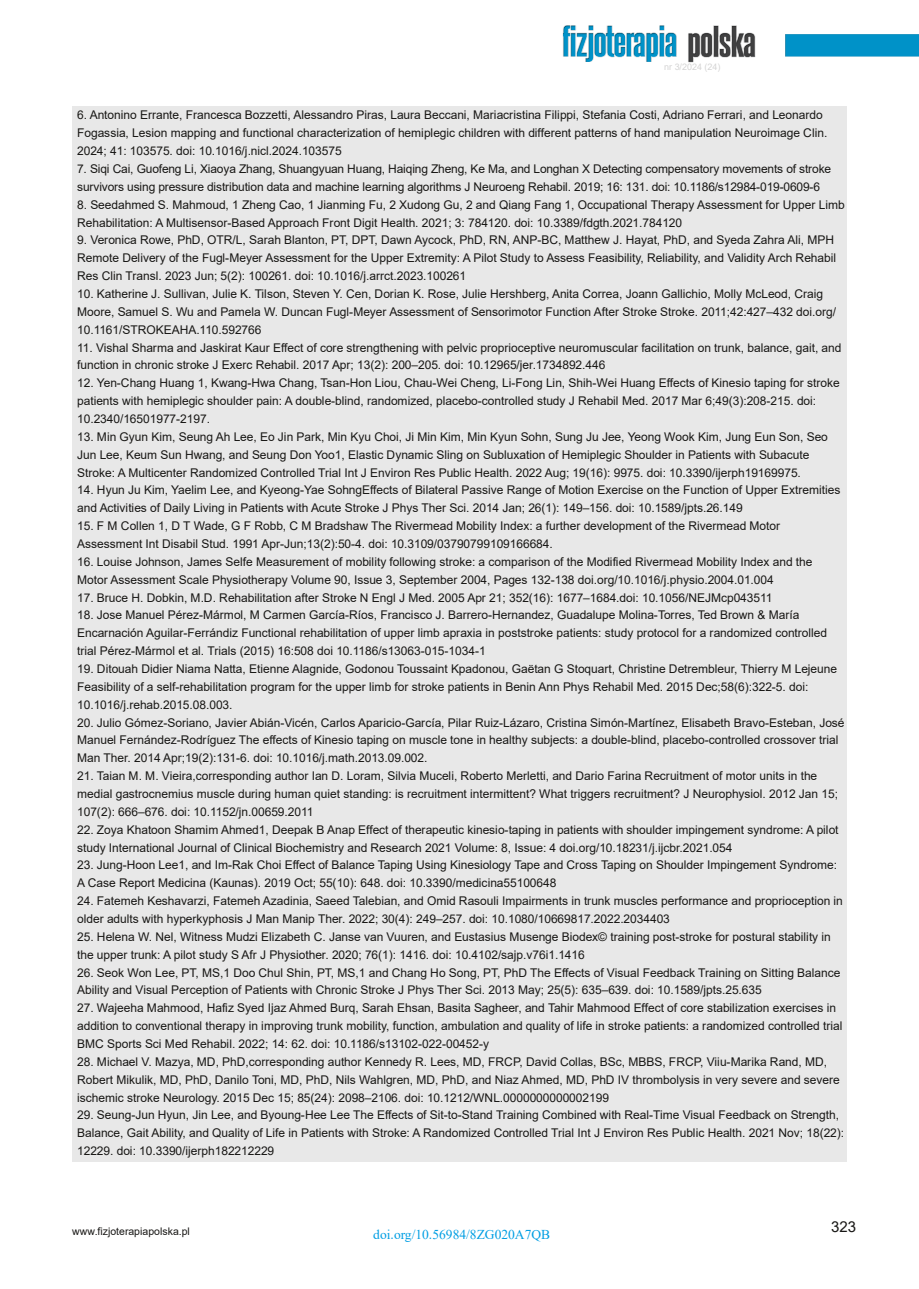
<style>
.page{position:relative;width:919px;height:1289px;background:#fff}
.page>*{position:absolute;margin:0;border:0;box-sizing:border-box;transform-origin:0 0}
.t1{font:15px "Arial";color:#181715}
.t2{font:13.5px "Times New Roman";color:#009ee3}
.t3{font:12px/17.9px "Arial";letter-spacing:-.005em;color:#181715}
.t4{font:10.5px "Arial";color:#181715}
.t5{font:9px "Arial";letter-spacing:-.005em;color:rgb(111 110 110/.3)}
</style>
<div class="page">
<img style="left:562px;top:25px;width:356px;height:38px">
<div style="left:72px;top:106px;width:774px;height:1055px;background:#e8e8e8"></div>
<p class="t5" style="left:664px;top:62px;width:58px">nr 3/2024 (24)</p>
<p class="t3" style="left:77px;top:106px;width:751px">6. Antonino Errante, Francesca Bozzetti, Alessandro Piras, Laura Beccani, Mariacristina Filippi, Stefania Costi, Adriano Ferrari, and Leonardo<br>Fogassia, Lesion mapping and functional characterization of hemiplegic children with different patterns of hand manipulation Neuroimage Clin.<br>2024; 41: 103575. doi: 10.1016/j.nicl.2024.103575</p>
<p class="t3" style="left:77px;top:160px;width:755px">7. Siqi Cai, Guofeng Li, Xiaoya Zhang, Shuangyuan Huang, Haiqing Zheng, Ke Ma, and Longhan X Detecting compensatory movements of stroke survivors using pressure distribution data and machine learning algorithms J Neuroeng Rehabil. 2019; 16: 131. doi: 10.1186/s12984-019-0609-6</p>
<p class="t3" style="left:77px;top:195px;width:769px">8. Seedahmed S. Mahmoud, 1 Zheng Cao, 1 Jianming Fu, 2 Xudong Gu, 2 and Qiang Fang 1, Occupational Therapy Assessment for Upper Limb<br>Rehabilitation: A Multisensor-Based Approach Front Digit Health. 2021; 3: 784120. doi: 10.3389/fdgth.2021.784120</p>
<p class="t3" style="left:77px;top:231px;width:760px">9. Veronica Rowe, PhD, OTR/L, Sarah Blanton, PT, DPT, Dawn Aycock, PhD, RN, ANP-BC, Matthew J. Hayat, PhD, and Syeda Zahra Ali, MPH<br>Remote Delivery of the Fugl-Meyer Assessment for the Upper Extremity: A Pilot Study to Assess Feasibility, Reliability, and Validity Arch Rehabil<br>Res Clin Transl. 2023 Jun; 5(2): 100261. doi: 10.1016/j.arrct.2023.100261</p>
<p class="t3" style="left:77px;top:285px;width:760px">10. Katherine J. Sullivan, Julie K. Tilson, Steven Y. Cen, Dorian K. Rose, Julie Hershberg, Anita Correa, Joann Gallichio, Molly McLeod, Craig<br>Moore, Samuel S. Wu and Pamela W. Duncan Fugl-Meyer Assessment of Sensorimotor Function After Stroke Stroke. 2011;42:427–432 doi.org/<br>10.1161/STROKEAHA.110.592766</p>
<p class="t3" style="left:77px;top:338px;width:765px">11. Vishal Sharma and Jaskirat Kaur Effect of core strengthening with pelvic proprioceptive neuromuscular facilitation on trunk, balance, gait, and function in chronic stroke J Exerc Rehabil. 2017 Apr; 13(2): 200–205. doi: 10.12965/jer.1734892.446</p>
<p class="t3" style="left:77px;top:374px;width:764px">12. Yen-Chang Huang 1, Kwang-Hwa Chang, Tsan-Hon Liou, Chau-Wei Cheng, Li-Fong Lin, Shih-Wei Huang Effects of Kinesio taping for stroke patients with hemiplegic shoulder pain: A double-blind, randomized, placebo-controlled study J Rehabil Med. 2017 Mar 6;49(3):208-215. doi:<br>10.2340/16501977-2197.</p>
<p class="t3" style="left:77px;top:428px;width:752px">13. Min Gyun Kim, Seung Ah Lee, Eo Jin Park, Min Kyu Choi, Ji Min Kim, Min Kyun Sohn, Sung Ju Jee, Yeong Wook Kim, Jung Eun Son, Seo<br>Jun Lee, Keum Sun Hwang, and Seung Don Yoo1, Elastic Dynamic Sling on Subluxation of Hemiplegic Shoulder in Patients with Subacute<br>Stroke: A Multicenter Randomized Controlled Trial Int J Environ Res Public Health. 2022 Aug; 19(16): 9975. doi: 10.3390/ijerph19169975.</p>
<p class="t3" style="left:77px;top:481px;width:764px">14. Hyun Ju Kim, Yaelim Lee, and Kyeong-Yae SohngEffects of Bilateral Passive Range of Motion Exercise on the Function of Upper Extremities and Activities of Daily Living in Patients with Acute Stroke J Phys Ther Sci. 2014 Jan; 26(1): 149–156. doi: 10.1589/jpts.26.149</p>
<p class="t3" style="left:77px;top:517px;width:704px">15. F M Collen 1, D T Wade, G F Robb, C M Bradshaw The Rivermead Mobility Index: a further development of the Rivermead Motor<br>Assessment Int Disabil Stud. 1991 Apr-Jun;13(2):50-4. doi: 10.3109/03790799109166684.</p>
<p class="t3" style="left:77px;top:552px;width:736px">16. Louise Johnson, James Selfe Measurement of mobility following stroke: a comparison of the Modified Rivermead Mobility Index and the<br>Motor Assessment Scale Physiotherapy Volume 90, Issue 3, September 2004, Pages 132-138 doi.org/10.1016/j.physio.2004.01.004</p>
<p class="t3" style="left:77px;top:588px;width:696px">17. Bruce H. Dobkin, M.D. Rehabilitation after Stroke N Engl J Med. 2005 Apr 21; 352(16): 1677–1684.doi: 10.1056/NEJMcp043511</p>
<p class="t3" style="left:77px;top:606px;width:751px">18. Jose Manuel Pérez-Mármol, M Carmen García-Ríos, Francisco J. Barrero-Hernandez, Guadalupe Molina-Torres, Ted Brown &amp; María<br>Encarnación Aguilar-Ferrándiz Functional rehabilitation of upper limb apraxia in poststroke patients: study protocol for a randomized controlled trial Pérez-Mármol et al. Trials (2015) 16:508 doi 10.1186/s13063-015-1034-1</p>
<p class="t3" style="left:77px;top:660px;width:761px">19. Ditouah Didier Niama Natta, Etienne Alagnide, Godonou Toussaint Kpadonou, Gaëtan G Stoquart, Christine Detrembleur, Thierry M Lejeune<br>Feasibility of a self-rehabilitation program for the upper limb for stroke patients in Benin Ann Phys Rehabil Med. 2015 Dec;58(6):322-5. doi:<br>10.1016/j.rehab.2015.08.003.</p>
<p class="t3" style="left:77px;top:713px;width:769px">20. Julio Gómez-Soriano, Javier Abián-Vicén, Carlos Aparicio-García, Pilar Ruiz-Lázaro, Cristina Simón-Martínez, Elisabeth Bravo-Esteban, José<br>Manuel Fernández-Rodríguez The effects of Kinesio taping on muscle tone in healthy subjects: a double-blind, placebo-controlled crossover trial<br>Man Ther. 2014 Apr;19(2):131-6. doi: 10.1016/j.math.2013.09.002.</p>
<p class="t3" style="left:77px;top:767px;width:762px">21. Taian M. M. Vieira,corresponding author Ian D. Loram, Silvia Muceli, Roberto Merletti, and Dario Farina Recruitment of motor units in the medial gastrocnemius muscle during human quiet standing: is recruitment intermittent? What triggers recruitment? J Neurophysiol. 2012 Jan 15;<br>107(2): 666–676. doi: 10.1152/jn.00659.2011</p>
<p class="t3" style="left:77px;top:820px;width:762px">22. Zoya Khatoon Shamim Ahmed1, Deepak B Anap Effect of therapeutic kinesio-taping in patients with shoulder impingement syndrome: A pilot study International Journal of Clinical Biochemistry and Research 2021 Volume: 8, Issue: 4 doi.org/10.18231/j.ijcbr.2021.054</p>
<p class="t3" style="left:77px;top:856px;width:761px">23. Jung-Hoon Lee1, and Im-Rak Choi Effect of Balance Taping Using Kinesiology Tape and Cross Taping on Shoulder Impingement Syndrome:<br>A Case Report Medicina (Kaunas). 2019 Oct; 55(10): 648. doi: 10.3390/medicina55100648</p>
<p class="t3" style="left:77px;top:892px;width:767px">24. Fatemeh Keshavarzi, Fatemeh Azadinia, Saeed Talebian, and Omid Rasouli Impairments in trunk muscles performance and proprioception in older adults with hyperkyphosis J Man Manip Ther. 2022; 30(4): 249–257. doi: 10.1080/10669817.2022.2034403</p>
<p class="t3" style="left:77px;top:927px;width:755px">25. Helena W. Nel, Witness Mudzi Elizabeth C. Janse van Vuuren, and Eustasius Musenge Biodex© training post-stroke for postural stability in the upper trunk: A pilot study S Afr J Physiother. 2020; 76(1): 1416. doi: 10.4102/sajp.v76i1.1416</p>
<p class="t3" style="left:77px;top:963px;width:764px">26. Seok Won Lee, PT, MS,1 Doo Chul Shin, PT, MS,1 and Chang Ho Song, PT, PhD The Effects of Visual Feedback Training on Sitting Balance<br>Ability and Visual Perception of Patients with Chronic Stroke J Phys Ther Sci. 2013 May; 25(5): 635–639. doi: 10.1589/jpts.25.635</p>
<p class="t3" style="left:77px;top:999px;width:766px">27. Wajeeha Mahmood, Hafiz Syed Ijaz Ahmed Burq, Sarah Ehsan, Basita Sagheer, and Tahir Mahmood Effect of core stabilization exercises in addition to conventional therapy in improving trunk mobility, function, ambulation and quality of life in stroke patients: a randomized controlled trial<br>BMC Sports Sci Med Rehabil. 2022; 14: 62. doi: 10.1186/s13102-022-00452-y</p>
<p class="t3" style="left:77px;top:1052px;width:764px">28. Michael V. Mazya, MD, PhD,corresponding author Kennedy R. Lees, MD, FRCP, David Collas, BSc, MBBS, FRCP, Viiu-Marika Rand, MD,<br>Robert Mikulik, MD, PhD, Danilo Toni, MD, PhD, Nils Wahlgren, MD, PhD, and Niaz Ahmed, MD, PhD IV thrombolysis in very severe and severe ischemic stroke Neurology. 2015 Dec 15; 85(24): 2098–2106. doi: 10.1212/WNL.0000000000002199</p>
<p class="t3" style="left:77px;top:1106px;width:768px">29. Seung-Jun Hyun, Jin Lee, and Byoung-Hee Lee The Effects of Sit-to-Stand Training Combined with Real-Time Visual Feedback on Strength,<br>Balance, Gait Ability, and Quality of Life in Patients with Stroke: A Randomized Controlled Trial Int J Environ Res Public Health. 2021 Nov; 18(22):<br>12229. doi: 10.3390/ijerph182212229</p>
<p class="t4" style="left:72px;top:1225px;width:119px">www.fizjoterapiapolska.pl</p>
<p class="t2" style="left:373px;top:1227px;width:178px">doi.org/10.56984/8ZG020A7QB</p>
<p class="t1" style="left:831px;top:1218px;width:27px">323</p>
</div>
